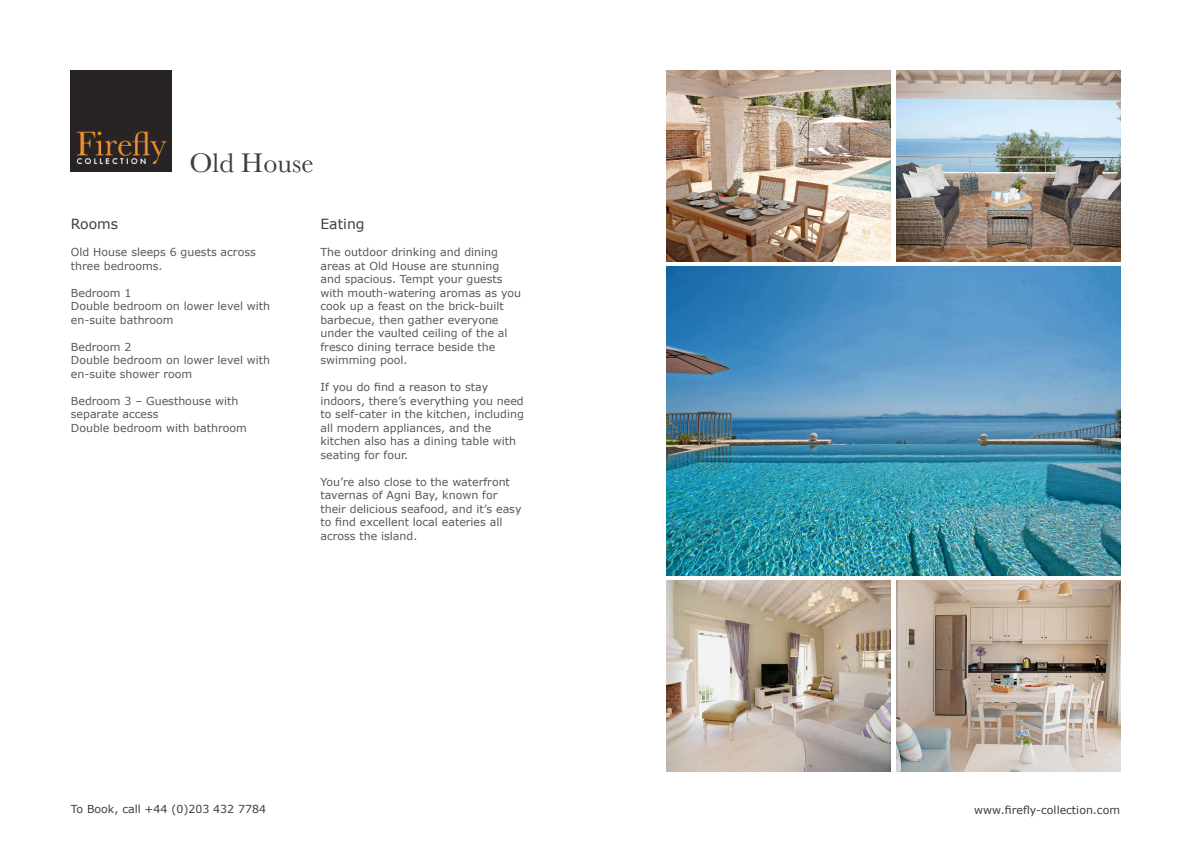
<style>
.page{position:relative;width:1191px;height:842px;background:#fff}
.page>*{position:absolute;margin:0;border:0;box-sizing:border-box;transform-origin:0 0}
.t1{font:28px "Baskerville";color:#3e3e3f}
.t2{font:14px "Verdana";color:#3e3e3f}
.t3{font:11px/13.5px "Verdana";color:#57585a}
.t4{font:11px "Verdana";color:#3e3e3f}
</style>
<div class="page">
<img style="left:71px;top:71px;width:101px;height:101px">
<img style="left:666px;top:71px;width:224px;height:190px">
<img style="left:896px;top:71px;width:224px;height:190px">
<img style="left:666px;top:267px;width:454px;height:308px">
<img style="left:896px;top:581px;width:224px;height:190px">
<img style="left:666px;top:581px;width:224px;height:190px">
<p class="t1" style="left:190px;top:145px;width:125px">Old House</p>
<p class="t2" style="left:71px;top:215px;width:49px">Rooms</p>
<p class="t3" style="left:71px;top:245px;width:186px">Old House sleeps 6 guests across three bedrooms.</p>
<p class="t3" style="left:71px;top:286px;width:62px">Bedroom 1</p>
<p class="t3" style="left:71px;top:299px;width:201px">Double bedroom on lower level with en-suite bathroom</p>
<p class="t3" style="left:71px;top:340px;width:62px">Bedroom 2</p>
<p class="t3" style="left:71px;top:353px;width:201px">Double bedroom on lower level with en-suite shower room</p>
<p class="t3" style="left:71px;top:394px;width:169px">Bedroom 3 – Guesthouse with separate access</p>
<p class="t3" style="left:71px;top:421px;width:178px">Double bedroom with bathroom</p>
<p class="t2" style="left:320px;top:215px;width:46px">Eating</p>
<p class="t3" style="left:320px;top:245px;width:202px">The outdoor drinking and dining areas at Old House are stunning and spacious. Tempt your guests with mouth-watering aromas as you cook up a feast on the brick-built barbecue, then gather everyone under the vaulted ceiling of the al fresco dining terrace beside the swimming pool.</p>
<p class="t3" style="left:320px;top:380px;width:205px">If you do find a reason to stay indoors, there’s everything you need to self-cater in the kitchen, including all modern appliances, and the kitchen also has a dining table with seating for four.</p>
<p class="t3" style="left:320px;top:475px;width:203px">You’re also close to the waterfront tavernas of Agni Bay, known for their delicious seafood, and it’s easy to find excellent local eateries all across the island.</p>
<p class="t4" style="left:71px;top:802px;width:197px">To Book, call +44 (0)203 432 7784</p>
<p class="t4" style="left:974px;top:803px;width:147px">www.firefly-collection.com</p>
</div>
